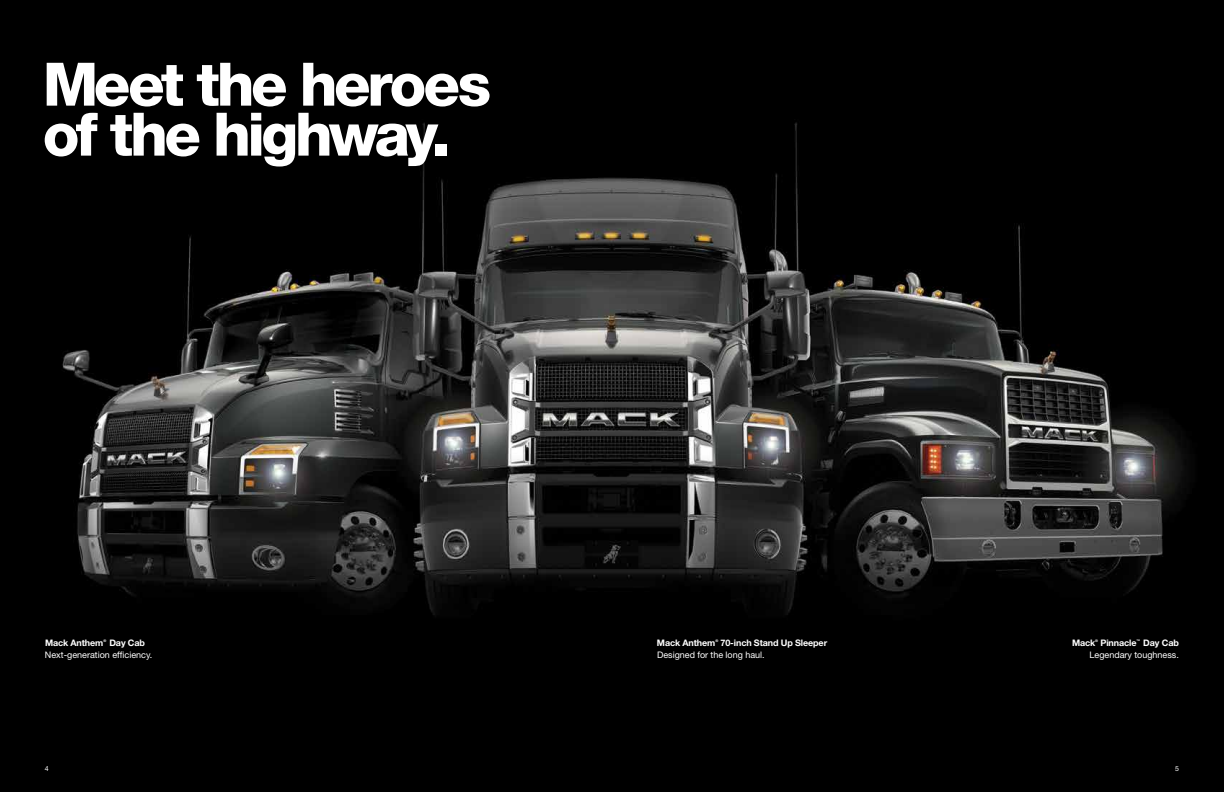
<style>
.page{position:relative;width:1224px;height:792px;background:#fff}
.page>*{position:absolute;margin:0;border:0;box-sizing:border-box;transform-origin:0 0}
.t1{font:800 60px/50px "Helvetica Neue LT Pro";letter-spacing:-.06em;color:#fff}
.t2{font:9px "Helvetica Neue LT Pro";color:#fff}
.t3{font:700 9px "Helvetica Neue LT Pro";letter-spacing:-.01em;color:#fff}
.t4{font:7px "Helvetica Neue LT Pro";color:#fff}
.t5{font:700 3.6px "Helvetica Neue LT Pro";color:#fff}
</style>
<div class="page">
<img style="left:0;top:0;width:1224px;height:792px">
<h1 class="t1" style="left:43px;top:59px;width:450px">Meet the heroes of the highway.</h1>
<p class="t3" style="left:45px;top:637px;width:60px">Mack Anthem</p>
<p class="t5" style="left:103px;top:639px;width:4px">®</p>
<p class="t3" style="left:109px;top:637px;width:37px">Day Cab</p>
<p class="t2" style="left:45px;top:649px;width:109px">Next-generation efficiency.</p>
<p class="t3" style="left:657px;top:637px;width:60px">Mack Anthem</p>
<p class="t5" style="left:715px;top:638px;width:4px">®</p>
<p class="t3" style="left:721px;top:637px;width:108px">70-inch Stand Up Sleeper</p>
<p class="t2" style="left:657px;top:649px;width:109px">Designed for the long haul.</p>
<p class="t3" style="left:1072px;top:637px;width:25px">Mack</p>
<p class="t5" style="left:1095px;top:639px;width:4px">®</p>
<p class="t3" style="left:1100px;top:637px;width:38px">Pinnacle</p>
<p class="t5" style="left:1137px;top:639px;width:5px">™</p>
<p class="t3" style="left:1143px;top:637px;width:37px">Day Cab</p>
<p class="t2" style="left:1090px;top:649px;width:91px">Legendary toughness.</p>
<p class="t4" style="left:45px;top:764px;width:5px">4</p>
<p class="t4" style="left:1175px;top:764px;width:5px">5</p>
</div>
